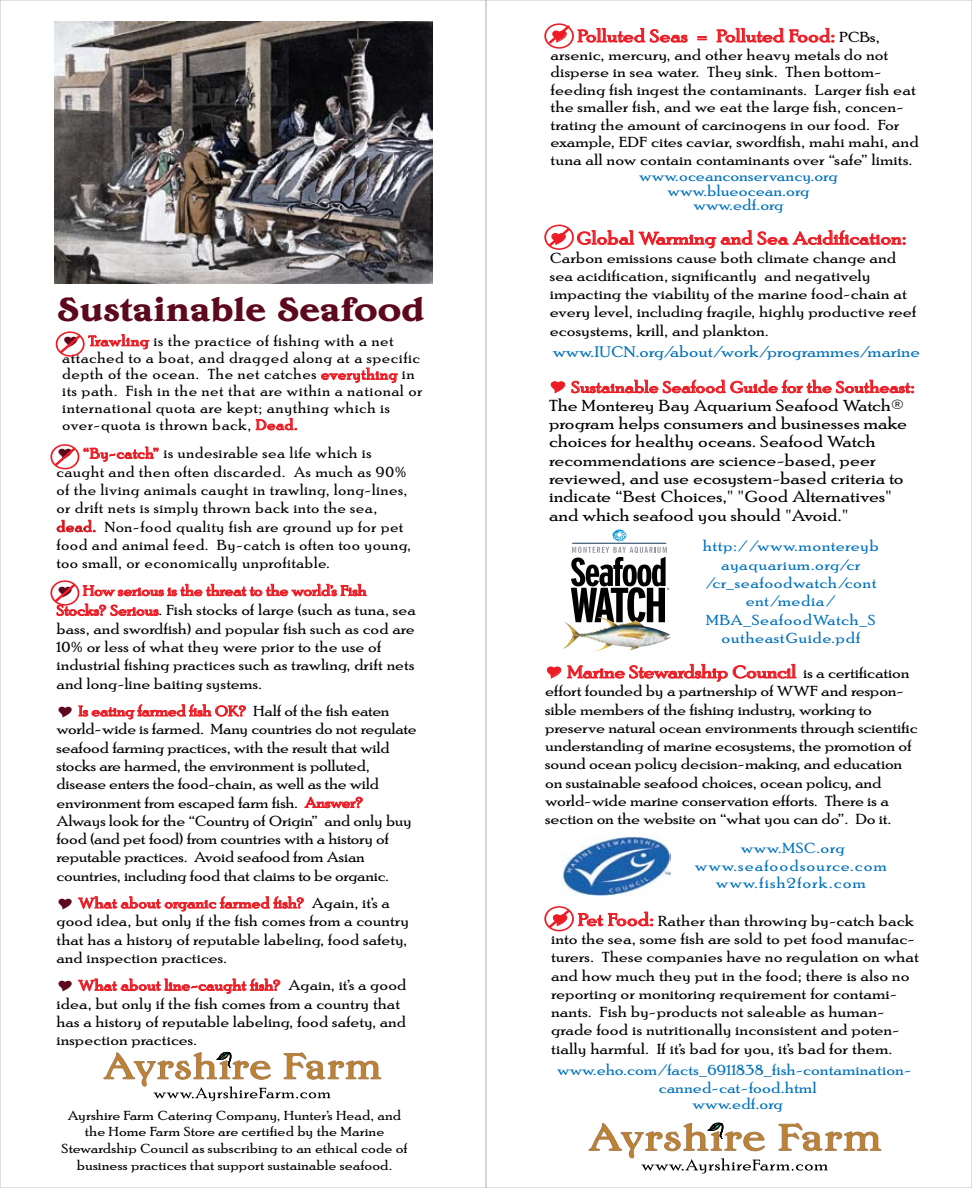
<style>
.page{position:relative;width:972px;height:1188px;background:#fff}
.page>*{position:absolute;margin:0;border:0;box-sizing:border-box;transform-origin:0 0}
.t1{font:800 35.1px "Edwardian T";color:#5c081d;scale:1.1 1}
.t2{font:18.3px "Poor Richard";color:#ed1c24;scale:1.17 1}
.t3{font:16.8px/18.3px "Poor Richard";letter-spacing:-.005em;color:#000;scale:1.17 1}
.t4{font:16.8px "Poor Richard";letter-spacing:-.005em;color:#ed1c24;scale:1.17 1}
.t5{font:16.05px "Poor Richard";color:#0071bc;scale:1.17 1}
.t6{font:15.3px/18.3px "Poor Richard";color:#000;scale:1.17 1}
.t7{font:15.3px/18.3px "Poor Richard";color:#000;scale:1.15 1}
.t8{font:15.3px/18.3px "Poor Richard";letter-spacing:.02em;color:#000;scale:1.1 1}
.t9{font:15.3px/16.8px "Poor Richard";letter-spacing:.025em;color:#000;scale:1.1 1}
.t10{font:15.3px/18.3px "Poor Richard";letter-spacing:.015em;color:#0071bc;text-align:center;scale:1.17 1}
.t11{font:15.3px/19.8px "Poor Richard";letter-spacing:-.005em;color:#ed1c24;scale:1.15 1}
.t12{font:15.3px/18.3px "Poor Richard";letter-spacing:.05em;color:#0071bc;text-align:center;scale:1.17 1}
.t13{font:13.65px/16.8px "Poor Richard";color:#000;text-align:center;scale:1.15 1}
.s1{color:#ed1c24}
.s2{color:#000}
.s3{font-size:15.3px;color:#000}
.s4{font-size:18.3px;color:#ed1c24}
</style>
<div class="page">
<svg style="left:321px;top:368px;width:77px;height:15px"></svg>
<svg style="left:256px;top:418px;width:41px;height:12px"></svg>
<div style="left:56px;top:331px;width:29px;height:26px;border:2px solid #ed1c24;border-radius:50%"></div>
<svg style="left:57px;top:520px;width:38px;height:12px"></svg>
<svg style="left:78px;top:704px;width:168px;height:15px"></svg>
<svg style="left:304px;top:797px;width:59px;height:11px"></svg>
<svg style="left:78px;top:896px;width:226px;height:16px"></svg>
<svg style="left:78px;top:979px;width:202px;height:15px"></svg>
<div style="left:50px;top:444px;width:29px;height:26px;border:2px solid #ed1c24;border-radius:50%"></div>
<div style="left:50px;top:580px;width:29px;height:26px;border:2px solid #ed1c24;border-radius:50%"></div>
<img style="left:55px;top:21px;width:377px;height:262px">
<svg style="left:103px;top:1052px;width:278px;height:49px"></svg>
<svg style="left:571px;top:380px;width:343px;height:13px"></svg>
<svg style="left:567px;top:664px;width:229px;height:18px"></svg>
<div style="left:544px;top:906px;width:30px;height:25px;border:2px solid #ed1c24;border-radius:50%"></div>
<div style="left:544px;top:23px;width:30px;height:26px;border:2px solid #ed1c24;border-radius:50%"></div>
<svg style="left:697px;top:36px;width:10px;height:4px"></svg>
<svg style="left:717px;top:28px;width:117px;height:15px"></svg>
<div style="left:544px;top:225px;width:30px;height:25px;border:2px solid #ed1c24;border-radius:50%"></div>
<img style="left:563px;top:836px;width:108px;height:60px">
<img style="left:590px;top:638px;width:16px;height:13px">
<svg style="left:571px;top:530px;width:99px;height:93px"></svg>
<svg style="left:588px;top:1123px;width:293px;height:51px"></svg>
<svg style="left:57px;top:332px;width:92px;height:24px"></svg>
<svg style="left:52px;top:445px;width:107px;height:24px"></svg>
<svg style="left:52px;top:581px;width:315px;height:35px"></svg>
<svg style="left:551px;top:381px;width:14px;height:12px"></svg>
<svg style="left:547px;top:667px;width:14px;height:11px"></svg>
<svg style="left:546px;top:907px;width:107px;height:23px"></svg>
<svg style="left:546px;top:23px;width:142px;height:23px"></svg>
<svg style="left:546px;top:226px;width:359px;height:23px"></svg>
<h1 class="t1" style="left:57px;top:288px;width:335px">Sustainable Seafood</h1>
<p class="t9" style="left:62px;top:333px;width:329px;text-indent:26px"><span class="s1">Trawling</span> is the practice of fishing with a net attached to a boat, and dragged along at a specific depth of the ocean. The net catches <span class="s1">everything</span> in its path. Fish in the net that are within a national or international quota are kept; anything which is over-quota is thrown back, <span class="s1">Dead.</span></p>
<p class="t8" style="left:57px;top:445px;width:324px;text-indent:26px"><span class="s1">“By-catch”</span> is undesirable sea life which is caught and then often discarded. As much as 90% of the living animals caught in trawling, long-lines, or drift nets is simply thrown back into the sea, dead. Non-food quality fish are ground up for pet food and animal feed. By-catch is often too young, too small, or economically unprofitable.</p>
<p class="t11" style="left:57px;top:581px;width:314px;text-indent:26px">How serious is the threat to the world’s Fish<br>Stocks? Serious<span class="s2">. Fish stocks of large (such as tuna, sea</span></p>
<p class="t7" style="left:57px;top:620px;width:313px">bass, and swordfish) and popular fish such as cod are 10% or less of what they were prior to the use of industrial fishing practices such as trawling, drift nets and long-line baiting systems.</p>
<p class="t7" style="left:57px;top:703px;width:314px;text-indent:22px"><span class="s1">Is eating farmed fish OK?</span> Half of the fish eaten world-wide is farmed. Many countries do not regulate seafood farming practices, with the result that wild stocks are harmed, the environment is polluted, disease enters the food-chain, as well as the wild environment from escaped farm fish. <span class="s1">Answer?<br></span>Always look for the “Country of Origin” and only buy food (and pet food) from countries with a history of reputable practices. Avoid seafood from Asian countries, including food that claims to be organic.</p>
<p class="t7" style="left:57px;top:895px;width:308px;text-indent:22px"><span class="s1">What about organic farmed fish?</span> Again, it’s a good idea, but only if the fish comes from a country that has a history of reputable labeling, food safety, and inspection practices.</p>
<p class="t7" style="left:57px;top:977px;width:306px;text-indent:22px"><span class="s1">What about line-caught fish?</span> Again, it’s a good idea, but only if the fish comes from a country that has a history of reputable labeling, food safety, and inspection practices.</p>
<p class="t13" style="left:62px;top:1107px;width:302px">Ayrshire Farm Catering Company, Hunter’s Head, and the Home Farm Store are certified by the Marine Stewardship Council as subscribing to an ethical code of business practices that support sustainable seafood.</p>
<p class="t2" style="left:577px;top:26px;width:260px">Polluted Seas = Polluted Food: <span class="s3">PCBs,</span></p>
<p class="t6" style="left:551px;top:46px;width:316px;line-height:17.5px">arsenic, mercury, and other heavy metals do not disperse in sea water. They sink. Then bottom&shy;feeding fish ingest the contaminants. Larger fish eat the smaller fish, and we eat the large fish, concen&shy;trating the amount of carcinogens in our food. For example, EDF cites caviar, swordfish, mahi mahi, and tuna all now contain contaminants over “safe” limits.</p>
<p class="t10" style="left:639px;top:170px;width:171px;line-height:14.5px">www.oceanconservancy.org www.blueocean.org www.edf.org</p>
<p class="t2" style="left:576px;top:228px;width:284px">Global Warming and Sea Acidification:</p>
<p class="t6" style="left:550px;top:249px;width:315px">Carbon emissions cause both climate change and sea acidification, significantly and negatively impacting the viability of the marine food-chain at every level, including fragile, highly productive reef ecosystems, krill, and plankton.</p>
<p class="t5" style="left:553px;top:343px;width:315px">www.IUCN.org/about/work/programmes/marine</p>
<p class="t4" style="left:571px;top:378px;width:295px">Sustainable Seafood Guide for the Southeast:</p>
<p class="t3" style="left:549px;top:397px;width:307px">The Monterey Bay Aquarium Seafood Watch® program helps consumers and businesses make choices for healthy oceans. Seafood Watch recommendations are science-based, peer reviewed, and use ecosystem-based criteria to indicate “Best Choices," "Good Alternatives" and which seafood you should "Avoid."</p>
<p class="t10" style="left:703px;top:538px;width:152px">http://www.montereyb ayaquarium.org/cr /cr_seafoodwatch/cont ent/media/<br>MBA_SeafoodWatch_S outheastGuide.pdf</p>
<p class="t2" style="left:567px;top:662px;width:294px">Marine Stewardship Council <span class="s3">is a certification</span></p>
<p class="t6" style="left:545px;top:683px;width:320px">effort founded by a partnership of WWF and respon&shy;sible members of the fishing industry, working to preserve natural ocean environments through scientific understanding of marine ecosystems, the promotion of sound ocean policy decision-making, and education on sustainable seafood choices, ocean policy, and world-wide marine conservation efforts. There is a section on the website on “what you can do”. Do it.</p>
<p class="t12" style="left:695px;top:839px;width:166px">www.MSC.org www.seafoodsource.com</p>
<p class="t12" style="left:716px;top:874px;width:130px">www.fish2fork.com</p>
<p class="t6" style="left:551px;top:912px;width:316px;text-indent:27px"><span class="s4">Pet Food:</span> Rather than throwing by-catch back into the sea, some fish are sold to pet food manufac&shy;turers. These companies have no regulation on what and how much they put in the food; there is also no reporting or monitoring requirement for contami&shy;nants. Fish by-products not saleable as human&shy;grade food is nutritionally inconsistent and poten&shy;tially harmful. If it’s bad for you, it’s bad for them.</p>
<p class="t10" style="left:557px;top:1062px;width:304px">www.eho.com/facts_6911838_fish-contamination&shy;canned-cat-food.html</p>
<p class="t10" style="left:693px;top:1095px;width:79px">www.edf.org</p>
</div>
